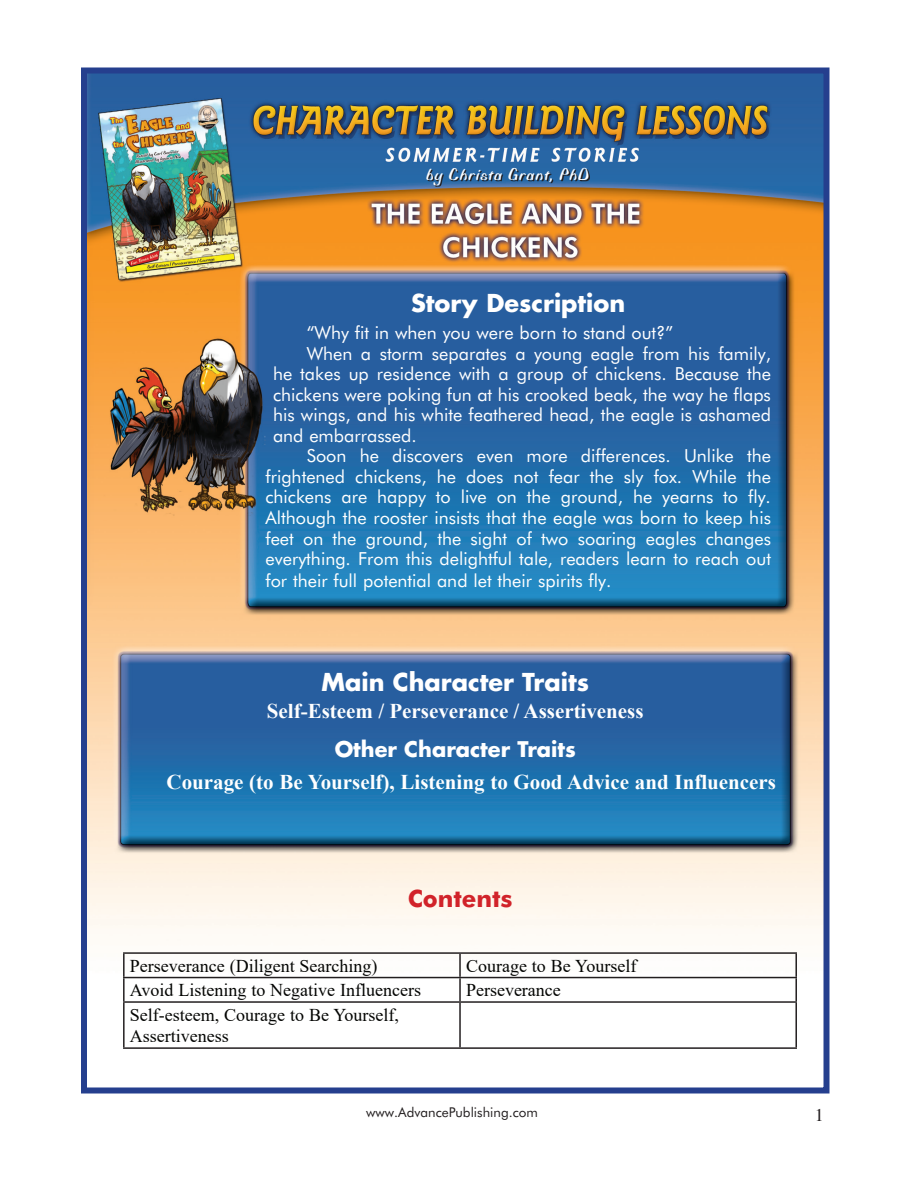
<style>
.page{position:relative;width:918px;height:1188px;background:#fff}
.page>*{position:absolute;margin:0;border:0;box-sizing:border-box;transform-origin:0 0}
.t1{font:700 24px "Futura";color:#fff}
.t2{font:700 24px "Futura BT";color:#d1232a}
.t3{font:700 21px "Times New Roman";color:#fff}
.t4{font:700 21px "Futura";color:#fff}
.t5{font:18px "Futura BT";color:#fff}
.t6{font:18px/21.6px "Times New Roman";color:#040503}
.t7{font:18px "Biffo";letter-spacing:.05em;color:#fff}
.t8{font:18px "Times";color:#231f20}
.t9{font:13.5px "Futura BT";color:#231f20}
</style>
<div class="page">
<img style="left:88px;top:75px;width:735px;height:904px">
<div style="left:81px;top:68px;width:749px;height:1026px;border:6px solid #253f8e"></div>
<hr style="left:123px;top:952px;width:337px;height:2px;background:#231f20">
<hr style="left:123px;top:954px;width:2px;height:23px;background:#231f20">
<hr style="left:460px;top:952px;width:337px;height:2px;background:#231f20">
<hr style="left:459px;top:954px;width:2px;height:23px;background:#231f20">
<hr style="left:795px;top:954px;width:2px;height:23px;background:#231f20">
<hr style="left:123px;top:977px;width:337px;height:1px;background:#231f20">
<hr style="left:123px;top:978px;width:2px;height:23px;background:#231f20">
<hr style="left:460px;top:977px;width:337px;height:1px;background:#231f20">
<hr style="left:459px;top:978px;width:2px;height:23px;background:#231f20">
<hr style="left:795px;top:978px;width:2px;height:23px;background:#231f20">
<hr style="left:123px;top:1001px;width:337px;height:2px;background:#231f20">
<hr style="left:123px;top:1003px;width:2px;height:44px;background:#231f20">
<hr style="left:460px;top:1001px;width:337px;height:2px;background:#231f20">
<hr style="left:459px;top:1003px;width:2px;height:44px;background:#231f20">
<hr style="left:795px;top:1003px;width:2px;height:44px;background:#231f20">
<hr style="left:123px;top:1047px;width:337px;height:2px;background:#231f20">
<hr style="left:460px;top:1047px;width:337px;height:2px;background:#231f20">
<svg style="left:428px;top:169px;width:162px;height:18px"></svg>
<p class="t7" style="left:426px;top:163px;width:165px">by Christa Grant, PhD</p>
<h1 class="t1" style="left:411px;top:286px;width:216px">Story Description</h1>
<p class="t5" style="left:307px;top:322px;width:368px">“Why fit in when you were born to stand out?”</p>
<p class="t5" style="left:307px;top:342px;width:466px">When a storm separates a young eagle from his family,</p>
<p class="t5" style="left:273px;top:363px;width:499px">he takes up residence with a group of chickens. Because the</p>
<p class="t5" style="left:273px;top:383px;width:499px">chickens were poking fun at his crooked beak, the way he flaps</p>
<p class="t5" style="left:273px;top:404px;width:500px">his wings, and his white feathered head, the eagle is ashamed</p>
<p class="t5" style="left:273px;top:424px;width:145px">and embarrassed.</p>
<p class="t5" style="left:307px;top:445px;width:466px">Soon he discovers even more differences. Unlike the</p>
<p class="t5" style="left:265px;top:466px;width:507px">frightened chickens, he does not fear the sly fox. While the</p>
<p class="t5" style="left:265px;top:486px;width:507px">chickens are happy to live on the ground, he yearns to fly.</p>
<p class="t5" style="left:265px;top:507px;width:507px">Although the rooster insists that the eagle was born to keep his</p>
<p class="t5" style="left:265px;top:527px;width:507px">feet on the ground, the sight of two soaring eagles changes</p>
<p class="t5" style="left:265px;top:548px;width:507px">everything. From this delightful tale, readers learn to reach out</p>
<p class="t5" style="left:265px;top:570px;width:347px">for their full potential and let their spirits fly.</p>
<h1 class="t1" style="left:322px;top:666px;width:269px">Main Character Traits</h1>
<p class="t3" style="left:267px;top:696px;width:378px">Self-Esteem / Perseverance / Assertiveness</p>
<p class="t4" style="left:335px;top:735px;width:243px">Other Character Traits</p>
<p class="t3" style="left:167px;top:767px;width:611px">Courage (to Be Yourself), Listening to Good Advice and Influencers</p>
<h1 class="t2" style="left:408px;top:884px;width:106px">Contents</h1>
<p class="t6" style="left:130px;top:954px;width:249px">Perseverance (Diligent Searching)</p>
<p class="t6" style="left:466px;top:954px;width:172px">Courage to Be Yourself</p>
<p class="t6" style="left:130px;top:979px;width:293px">Avoid Listening to Negative Influencers</p>
<p class="t6" style="left:466px;top:979px;width:96px">Perseverance</p>
<p class="t6" style="left:130px;top:1003px;width:271px">Self-esteem, Courage to Be Yourself,<br>Assertiveness</p>
<p class="t9" style="left:366px;top:1104px;width:173px">www.AdvancePublishing.com</p>
<p class="t8" style="left:815px;top:1105px;width:10px">1</p>
</div>
